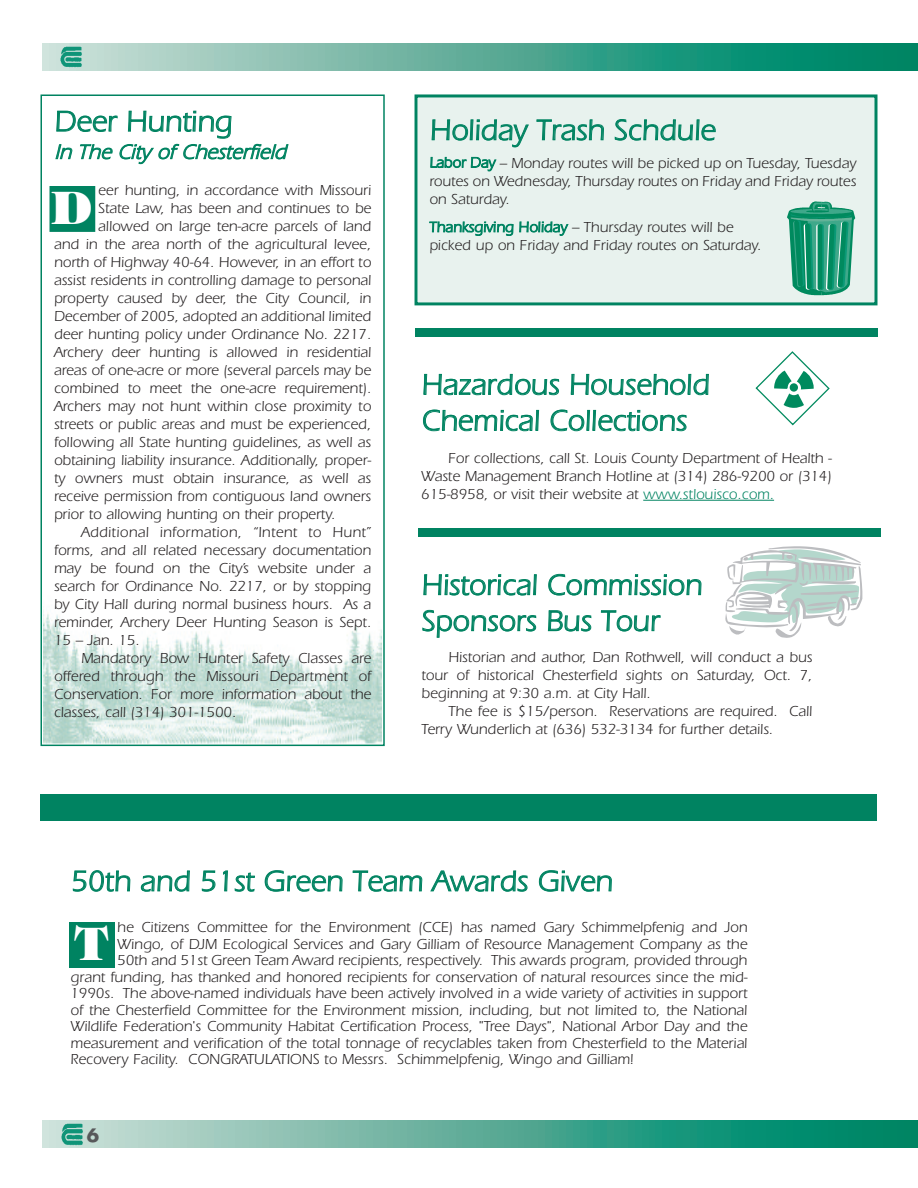
<style>
.page{position:relative;width:918px;height:1188px;background:#fff}
.page>*{position:absolute;margin:0;border:0;box-sizing:border-box;transform-origin:0 0}
.t1{font:800 45px "Tiffany";color:#fff;scale:.96 1}
.t2{font:30px/36px "Itc Eras";color:#008361}
.t3{font:italic 21px "Itc Eras";letter-spacing:-.005em;color:#008361}
.t4{font:700 18px "Futura";color:#57585a}
.t5{font:15px/18px "Itc Eras";color:#231f20;text-align:justify}
.t6{font:15px "Itc Eras";letter-spacing:.02em;color:#231f20}
.s1{color:#008361}
</style>
<div class="page">
<svg style="left:725px;top:546px;width:137px;height:92px"></svg>
<div style="left:40px;top:94px;width:345px;height:652px;border:2px solid #008361"></div>
<div style="left:418px;top:97px;width:456px;height:205px;background:#e8f2ee"></div>
<div style="left:415px;top:94px;width:463px;height:211px;border:3px solid #008361"></div>
<svg style="left:43px;top:1121px;width:875px;height:27px;background:#57ac98"></svg>
<svg style="left:43px;top:44px;width:875px;height:27px;background:#57ac98"></svg>
<img style="left:60px;top:1124px;width:23px;height:21px">
<img style="left:60px;top:46px;width:23px;height:22px">
<div style="left:40px;top:794px;width:838px;height:27px;background:#008361"></div>
<hr style="left:643px;top:500px;width:131px;height:1px;background:#008361">
<div style="left:415px;top:328px;width:463px;height:9px;background:#008361"></div>
<svg style="left:755px;top:351px;width:75px;height:74px"></svg>
<img style="left:44px;top:613px;width:337px;height:131px">
<div style="left:50px;top:186px;width:45px;height:46px;background:#008361"></div>
<svg style="left:787px;top:201px;width:68px;height:94px"></svg>
<div style="left:418px;top:528px;width:463px;height:8px;background:#008361"></div>
<div style="left:69px;top:922px;width:45px;height:46px;background:#008361"></div>
<h2 class="t2" style="left:54px;top:106px;width:179px">Deer Hunting</h2>
<h3 class="t3" style="left:54px;top:145px;width:237px">In The City of Chesterfield</h3>
<p class="t5" style="left:98px;top:183px;width:274px">eer hunting, in accordance with Missouri</p>
<p class="t5" style="left:98px;top:201px;width:274px">State Law, has been and continues to be</p>
<p class="t5" style="left:98px;top:219px;width:274px">allowed on large ten-acre parcels of land</p>
<p class="t5" style="left:54px;top:237px;width:319px">and in the area north of the agricultural levee,</p>
<p class="t5" style="left:54px;top:255px;width:319px">north of Highway 40-64. However, in an effort to</p>
<p class="t5" style="left:54px;top:273px;width:319px">assist residents in controlling damage to personal</p>
<p class="t5" style="left:54px;top:291px;width:319px">property caused by deer, the City Council, in</p>
<p class="t5" style="left:54px;top:309px;width:319px">December of 2005, adopted an additional limited</p>
<p class="t5" style="left:54px;top:327px;width:319px">deer hunting policy under Ordinance No. 2217.</p>
<p class="t5" style="left:54px;top:345px;width:319px">Archery deer hunting is allowed in residential</p>
<p class="t5" style="left:54px;top:363px;width:319px">areas of one-acre or more (several parcels may be</p>
<p class="t5" style="left:54px;top:381px;width:319px">combined to meet the one-acre requirement).</p>
<p class="t5" style="left:54px;top:399px;width:319px">Archers may not hunt within close proximity to</p>
<p class="t5" style="left:54px;top:417px;width:319px">streets or public areas and must be experienced,</p>
<p class="t5" style="left:54px;top:435px;width:319px">following all State hunting guidelines, as well as</p>
<p class="t5" style="left:54px;top:453px;width:319px">obtaining liability insurance. Additionally, proper-</p>
<p class="t5" style="left:54px;top:471px;width:319px">ty owners must obtain insurance, as well as</p>
<p class="t5" style="left:54px;top:489px;width:319px">receive permission from contiguous land owners</p>
<p class="t5" style="left:54px;top:507px;width:283px">prior to allowing hunting on their property.</p>
<p class="t6" style="left:81px;top:527px;width:292px">Additional information, “Intent to Hunt”</p>
<p class="t5" style="left:54px;top:543px;width:319px">forms, and all related necessary documentation</p>
<p class="t5" style="left:54px;top:561px;width:319px">may be found on the City’s website under a</p>
<p class="t5" style="left:54px;top:579px;width:319px">search for Ordinance No. 2217, or by stopping</p>
<p class="t5" style="left:54px;top:597px;width:319px">by City Hall during normal business hours. As a</p>
<p class="t5" style="left:54px;top:615px;width:319px">reminder, Archery Deer Hunting Season is Sept.</p>
<p class="t5" style="left:54px;top:633px;width:87px">15 – Jan. 15.</p>
<p class="t5" style="left:81px;top:651px;width:292px">Mandatory Bow Hunter Safety Classes are</p>
<p class="t5" style="left:54px;top:669px;width:319px">offered through the Missouri Department of</p>
<p class="t5" style="left:54px;top:687px;width:319px">Conservation. For more information about the</p>
<p class="t5" style="left:54px;top:705px;width:184px">classes, call (314) 301-1500.</p>
<h1 class="t1" style="left:52px;top:182px;width:44px">D</h1>
<h2 class="t2" style="left:430px;top:115px;width:287px">Holiday Trash Schdule</h2>
<p class="t5" style="left:429px;top:155px;width:428px"><span class="s1">Labor Day</span> – Monday routes will be picked up on Tuesday, Tuesday routes on Wednesday, Thursday routes on Friday and Friday routes on Saturday.</p>
<p class="t5" style="left:429px;top:220px;width:334px"><span class="s1">Thanksgiving Holiday</span> – Thursday routes will be picked up on Friday and Friday routes on Saturday.</p>
<h2 class="t2" style="left:422px;top:370px;width:290px">Hazardous Household<br>Chemical Collections</h2>
<p class="t5" style="left:421px;top:450px;width:412px;text-indent:27px">For collections, call St. Louis County Department of Health - Waste Management Branch Hotline at (314) 286-9200 or (314)<br>615-8958, or visit their website at <span class="s1">www.stlouisco.com.</span></p>
<h2 class="t2" style="left:422px;top:570px;width:282px">Historical Commission<br>Sponsors Bus Tour</h2>
<p class="t5" style="left:421px;top:650px;width:392px;text-indent:27px">Historian and author, Dan Rothwell, will conduct a bus tour of historical Chesterfield sights on Saturday, Oct. 7, beginning at 9:30 a.m. at City Hall.</p>
<p class="t5" style="left:422px;top:704px;width:392px;text-indent:27px">The fee is $15/person. Reservations are required. Call<br>Terry Wunderlich at (636) 532-3134 for further details.</p>
<h2 class="t2" style="left:71px;top:866px;width:543px">50th and 51st Green Team Awards Given</h2>
<p class="t5" style="left:117px;top:920px;width:632px">he Citizens Committee for the Environment (CCE) has named Gary Schimmelpfenig and Jon</p>
<p class="t5" style="left:117px;top:936px;width:632px">Wingo, of DJM Ecological Services and Gary Gilliam of Resource Management Company as the</p>
<p class="t5" style="left:117px;top:953px;width:632px">50th and 51st Green Team Award recipients, respectively. This awards program, provided through</p>
<p class="t5" style="left:71px;top:969px;width:679px">grant funding, has thanked and honored recipients for conservation of natural resources since the mid-</p>
<p class="t5" style="left:70px;top:986px;width:678px">1990s. The above-named individuals have been actively involved in a wide variety of activities in support</p>
<p class="t5" style="left:71px;top:1002px;width:678px">of the Chesterfield Committee for the Environment mission, including, but not limited to, the National</p>
<p class="t5" style="left:71px;top:1019px;width:678px">Wildlife Federation's Community Habitat Certification Process, "Tree Days", National Arbor Day and the</p>
<p class="t5" style="left:71px;top:1035px;width:678px">measurement and verification of the total tonnage of recyclables taken from Chesterfield to the Material</p>
<p class="t5" style="left:71px;top:1052px;width:564px">Recovery Facility. CONGRATULATIONS to Messrs. Schimmelpfenig, Wingo and Gilliam!</p>
<h1 class="t1" style="left:76px;top:918px;width:34px">T</h1>
<p class="t4" style="left:87px;top:1127px;width:14px">6</p>
</div>
